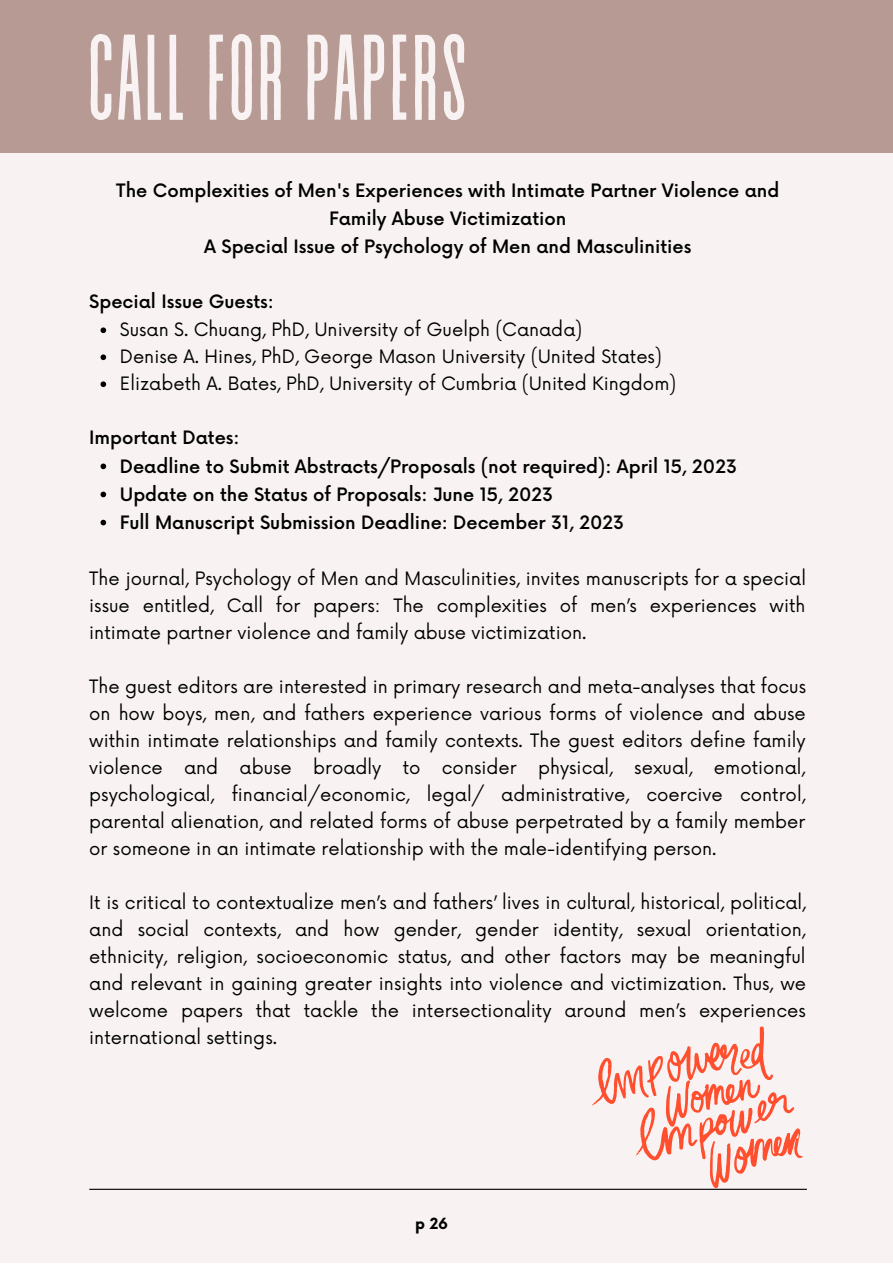
<style>
.page{position:relative;width:893px;height:1264px;background:#fff}
.page>*{position:absolute;margin:0;border:0;box-sizing:border-box;transform-origin:0 0}
.t1{font:121.35px "Revive 80 Tall";color:#f8f3f2}
.t2{font:18px/27px "Now";color:#000;text-align:justify}
.t3{font:500 18px/28px "Now";color:#000}
.t4{font:700 15px "Now";color:#000}
</style>
<div class="page">
<div style="left:0;top:0;width:892px;height:1262px;background:#f8f3f2"></div>
<div style="left:0;top:0;width:892px;height:153px;background:#b69a93"></div>
<hr style="left:89px;top:1188px;width:717px;height:1px;background:#000">
<svg style="left:100px;top:327px;width:6px;height:6px"></svg>
<svg style="left:100px;top:354px;width:6px;height:6px"></svg>
<svg style="left:100px;top:381px;width:6px;height:6px"></svg>
<svg style="left:100px;top:463px;width:6px;height:6px"></svg>
<svg style="left:100px;top:491px;width:6px;height:6px"></svg>
<svg style="left:100px;top:520px;width:6px;height:5px"></svg>
<svg style="left:592px;top:1026px;width:210px;height:162px"></svg>
<h1 class="t1" style="left:86px;top:15px;width:383px">CALL FOR PAPERS</h1>
<p class="t3" style="left:116px;top:177px;width:664px;text-align:center">The Complexities of Men's Experiences with Intimate Partner Violence and<br>Family Abuse Victimization<br>A Special Issue of Psychology of Men and Masculinities</p>
<p class="t3" style="left:89px;top:289px;width:186px">Special Issue Guests:</p>
<p class="t2" style="left:120px;top:317px;width:558px;text-align:left">Susan S. Chuang, PhD, University of Guelph (Canada)<br>Denise A. Hines, PhD, George Mason University (United States)<br>Elizabeth A. Bates, PhD, University of Cumbria (United Kingdom)</p>
<p class="t3" style="left:89px;top:425px;width:152px">Important Dates:</p>
<p class="t3" style="left:120px;top:453px;width:618px">Deadline to Submit Abstracts/Proposals (not required): April 15, 2023<br>Update on the Status of Proposals: June 15, 2023<br>Full Manuscript Submission Deadline: December 31, 2023</p>
<p class="t2" style="left:89px;top:566px;width:718px">The journal, Psychology of Men and Masculinities, invites manuscripts for a special issue entitled, Call for papers: The complexities of men’s experiences with intimate partner violence and family abuse victimization.</p>
<p class="t2" style="left:89px;top:674px;width:718px">The guest editors are interested in primary research and meta-analyses that focus on how boys, men, and fathers experience various forms of violence and abuse within intimate relationships and family contexts. The guest editors define family violence and abuse broadly to consider physical, sexual, emotional, psychological, financial/economic, legal/ administrative, coercive control, parental alienation, and related forms of abuse perpetrated by a family member or someone in an intimate relationship with the male-identifying person.</p>
<p class="t2" style="left:89px;top:889px;width:718px">It is critical to contextualize men’s and fathers’ lives in cultural, historical, political, and social contexts, and how gender, gender identity, sexual orientation, ethnicity, religion, socioeconomic status, and other factors may be meaningful and relevant in gaining greater insights into violence and victimization. Thus, we welcome papers that tackle the intersectionality around men’s experiences international settings.</p>
<p class="t4" style="left:415px;top:1215px;width:34px">p 26</p>
</div>
